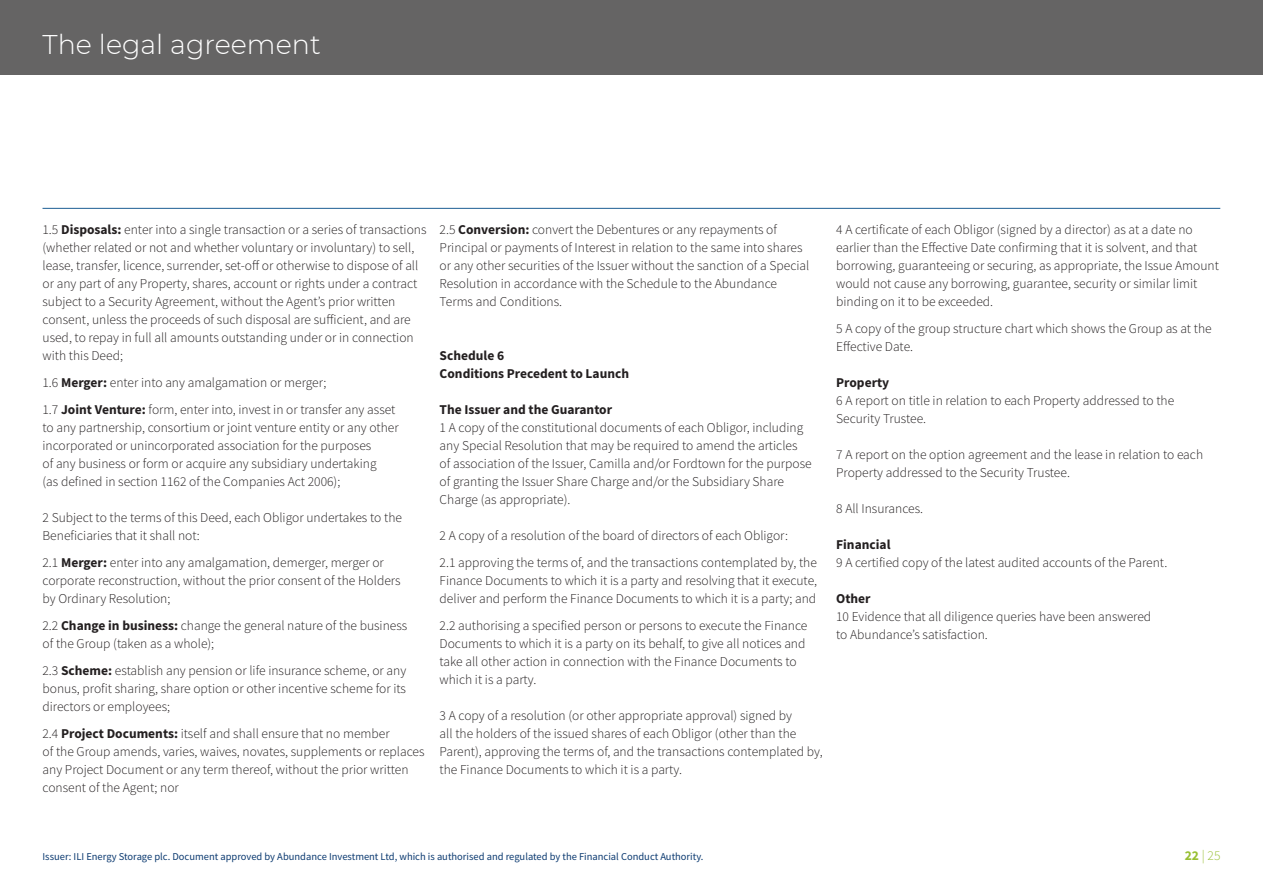
<style>
.page{position:relative;width:1263px;height:893px;background:#fff}
.page>*{position:absolute;margin:0;border:0;box-sizing:border-box;transform-origin:0 0}
.t1{font:300 27px "Montserrat";color:#fff}
.t2{font:300 13.5px/18px "Source Sans Pro";color:#231f20}
.t3{font:700 13.5px "Source Sans Pro";color:#231f20}
.t4{font:300 13.5px "Source Sans Pro";color:#98bf32}
.t5{font:10.5px "Source Sans Pro";color:#0d3b71}
.s1{font-weight:700}
</style>
<div class="page">
<div style="left:0;top:0;width:1263px;height:74px;background:#656464"></div>
<hr style="left:43px;top:208px;width:1177px;height:1px;background:#1c5d93">
<h1 class="t1" style="left:43px;top:26px;width:280px">The legal agreement</h1>
<p class="t2" style="left:43px;top:221px;width:386px">1.5 <span class="s1">Disposals:</span> enter into a single transaction or a series of transactions (whether related or not and whether voluntary or involuntary) to sell, lease, transfer, licence, surrender, set-off or otherwise to dispose of all or any part of any Property, shares, account or rights under a contract subject to a Security Agreement, without the Agent’s prior written consent, unless the proceeds of such disposal are sufficient, and are used, to repay in full all amounts outstanding under or in connection with this Deed;</p>
<p class="t2" style="left:43px;top:374px;width:285px">1.6 <span class="s1">Merger:</span> enter into any amalgamation or merger;</p>
<p class="t2" style="left:43px;top:401px;width:354px">1.7 <span class="s1">Joint Venture:</span> form, enter into, invest in or transfer any asset</p>
<p class="t2" style="left:43px;top:419px;width:358px">to any partnership, consortium or joint venture entity or any other incorporated or unincorporated association for the purposes</p>
<p class="t2" style="left:43px;top:455px;width:336px">of any business or form or acquire any subsidiary undertaking</p>
<p class="t2" style="left:43px;top:473px;width:299px">(as defined in section 1162 of the Companies Act 2006);</p>
<p class="t2" style="left:43px;top:509px;width:361px">2 Subject to the terms of this Deed, each Obligor undertakes to the<br>Beneficiaries that it shall not:</p>
<p class="t2" style="left:43px;top:554px;width:360px">2.1 <span class="s1">Merger:</span> enter into any amalgamation, demerger, merger or corporate reconstruction, without the prior consent of the Holders</p>
<p class="t2" style="left:43px;top:590px;width:129px">by Ordinary Resolution;</p>
<p class="t2" style="left:43px;top:617px;width:366px">2.2 <span class="s1">Change in business:</span> change the general nature of the business</p>
<p class="t2" style="left:43px;top:635px;width:173px">of the Group (taken as a whole);</p>
<p class="t2" style="left:43px;top:662px;width:365px;text-align:justify">2.3 <span class="s1">Scheme:</span> establish any pension or life insurance scheme, or any bonus, profit sharing, share option or other incentive scheme for its directors or employees;</p>
<p class="t2" style="left:43px;top:725px;width:349px">2.4 <span class="s1">Project Documents:</span> itself and shall ensure that no member</p>
<p class="t2" style="left:43px;top:743px;width:384px">of the Group amends, varies, waives, novates, supplements or replaces any Project Document or any term thereof, without the prior written consent of the Agent; nor</p>
<p class="t2" style="left:440px;top:221px;width:371px">2.5 <span class="s1">Conversion:</span> convert the Debentures or any repayments of Principal or payments of Interest in relation to the same into shares or any other securities of the Issuer without the sanction of a Special Resolution in accordance with the Schedule to the Abundance</p>
<p class="t2" style="left:440px;top:293px;width:124px">Terms and Conditions.</p>
<p class="t3" style="left:440px;top:346px;width:66px">Schedule 6</p>
<p class="t3" style="left:440px;top:364px;width:191px">Conditions Precedent to Launch</p>
<p class="t3" style="left:440px;top:400px;width:174px">The Issuer and the Guarantor</p>
<p class="t2" style="left:440px;top:419px;width:365px">1 A copy of the constitutional documents of each Obligor, including any Special Resolution that may be required to amend the articles</p>
<p class="t2" style="left:440px;top:455px;width:374px">of association of the Issuer, Camilla and/or Fordtown for the purpose of granting the Issuer Share Charge and/or the Subsidiary Share<br>Charge (as appropriate).</p>
<p class="t2" style="left:440px;top:527px;width:350px">2 A copy of a resolution of the board of directors of each Obligor:</p>
<p class="t2" style="left:440px;top:554px;width:379px;text-align:justify">2.1 approving the terms of, and the transactions contemplated by, the Finance Documents to which it is a party and resolving that it execute, deliver and perform the Finance Documents to which it is a party; and</p>
<p class="t2" style="left:440px;top:617px;width:369px">2.2 authorising a specified person or persons to execute the Finance Documents to which it is a party on its behalf, to give all notices and take all other action in connection with the Finance Documents to which it is a party.</p>
<p class="t2" style="left:440px;top:707px;width:385px">3 A copy of a resolution (or other appropriate approval) signed by<br>all the holders of the issued shares of each Obligor (other than the Parent), approving the terms of, and the transactions contemplated by, the Finance Documents to which it is a party.</p>
<p class="t2" style="left:836px;top:221px;width:384px">4 A certificate of each Obligor (signed by a director) as at a date no earlier than the Effective Date confirming that it is solvent, and that borrowing, guaranteeing or securing, as appropriate, the Issue Amount would not cause any borrowing, guarantee, security or similar limit binding on it to be exceeded.</p>
<p class="t2" style="left:836px;top:320px;width:377px">5 A copy of the group structure chart which shows the Group as at the<br>Effective Date.</p>
<p class="t3" style="left:836px;top:373px;width:55px">Property</p>
<p class="t2" style="left:836px;top:392px;width:340px">6 A report on title in relation to each Property addressed to the<br>Security Trustee.</p>
<p class="t2" style="left:836px;top:446px;width:368px">7 A report on the option agreement and the lease in relation to each<br>Property addressed to the Security Trustee.</p>
<p class="t2" style="left:836px;top:500px;width:88px">8 All Insurances.</p>
<p class="t3" style="left:836px;top:535px;width:56px">Financial</p>
<p class="t2" style="left:836px;top:554px;width:333px">9 A certified copy of the latest audited accounts of the Parent.</p>
<p class="t3" style="left:836px;top:589px;width:36px">Other</p>
<p class="t2" style="left:836px;top:608px;width:317px">10 Evidence that all diligence queries have been answered</p>
<p class="t2" style="left:836px;top:626px;width:153px">to Abundance’s satisfaction.</p>
<p class="t5" style="left:43px;top:849px;width:662px">Issuer: ILI Energy Storage plc. Document approved by Abundance Investment Ltd, which is authorised and regulated by the Financial Conduct Authority.</p>
<p class="t4" style="left:1185px;top:847px;width:37px"><span class="s1">22</span> | 25</p>
</div>
